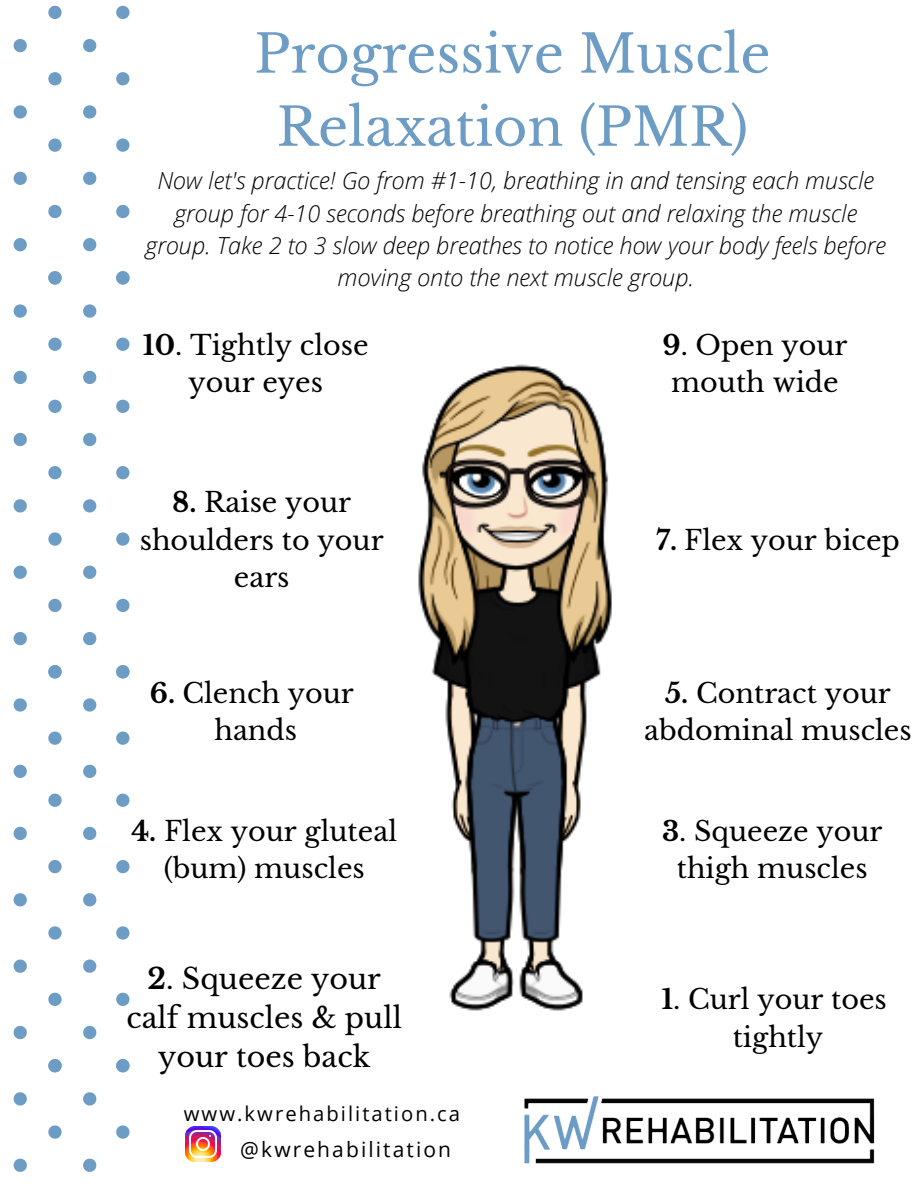
<style>
.page{position:relative;width:918px;height:1188px;background:#fff}
.page>*{position:absolute;margin:0;border:0;box-sizing:border-box;transform-origin:0 0}
.t1{font:52.5px/73.2px "Libre Baskerville";color:#6d9cc5;text-align:center}
.t2{font:28.5px/39.3px "Libre Baskerville";color:#000;text-align:center}
.t3{font:27px/37.2px "Libre Baskerville";color:#000;text-align:center}
.t4{font:italic 300 23.55px/32.2px "Open Sans";color:#000;text-align:center}
.t5{font:21px "Open Sans";letter-spacing:.1em;color:#000}
.t6{font:20.25px "Open Sans";letter-spacing:.1em;color:#010103}
.s1{font-weight:700}
</style>
<div class="page">
<svg style="left:116px;top:6px;width:13px;height:13px"></svg>
<svg style="left:48px;top:6px;width:14px;height:13px"></svg>
<svg style="left:83px;top:39px;width:13px;height:13px"></svg>
<svg style="left:14px;top:39px;width:13px;height:13px"></svg>
<svg style="left:116px;top:72px;width:13px;height:13px"></svg>
<svg style="left:48px;top:72px;width:14px;height:13px"></svg>
<svg style="left:83px;top:105px;width:13px;height:14px"></svg>
<svg style="left:14px;top:105px;width:13px;height:14px"></svg>
<svg style="left:116px;top:139px;width:13px;height:13px"></svg>
<svg style="left:48px;top:139px;width:14px;height:13px"></svg>
<svg style="left:83px;top:172px;width:13px;height:13px"></svg>
<svg style="left:14px;top:172px;width:13px;height:13px"></svg>
<svg style="left:116px;top:205px;width:13px;height:13px"></svg>
<svg style="left:48px;top:205px;width:14px;height:13px"></svg>
<svg style="left:83px;top:238px;width:13px;height:13px"></svg>
<svg style="left:14px;top:238px;width:13px;height:13px"></svg>
<svg style="left:116px;top:271px;width:13px;height:14px"></svg>
<svg style="left:48px;top:271px;width:14px;height:14px"></svg>
<svg style="left:83px;top:304px;width:13px;height:14px"></svg>
<svg style="left:14px;top:304px;width:13px;height:14px"></svg>
<svg style="left:116px;top:338px;width:13px;height:13px"></svg>
<svg style="left:48px;top:338px;width:14px;height:13px"></svg>
<svg style="left:83px;top:371px;width:13px;height:13px"></svg>
<svg style="left:14px;top:371px;width:13px;height:13px"></svg>
<svg style="left:116px;top:794px;width:13px;height:13px"></svg>
<svg style="left:48px;top:794px;width:14px;height:13px"></svg>
<svg style="left:83px;top:827px;width:13px;height:13px"></svg>
<svg style="left:14px;top:827px;width:13px;height:13px"></svg>
<svg style="left:116px;top:860px;width:13px;height:13px"></svg>
<svg style="left:48px;top:860px;width:14px;height:13px"></svg>
<svg style="left:83px;top:893px;width:13px;height:13px"></svg>
<svg style="left:14px;top:893px;width:13px;height:13px"></svg>
<svg style="left:116px;top:926px;width:13px;height:14px"></svg>
<svg style="left:48px;top:926px;width:14px;height:14px"></svg>
<svg style="left:83px;top:960px;width:13px;height:13px"></svg>
<svg style="left:14px;top:960px;width:13px;height:13px"></svg>
<svg style="left:116px;top:993px;width:13px;height:13px"></svg>
<svg style="left:48px;top:993px;width:14px;height:13px"></svg>
<svg style="left:83px;top:1026px;width:13px;height:13px"></svg>
<svg style="left:14px;top:1026px;width:13px;height:13px"></svg>
<svg style="left:116px;top:1059px;width:13px;height:13px"></svg>
<svg style="left:48px;top:1059px;width:14px;height:13px"></svg>
<svg style="left:83px;top:1092px;width:13px;height:14px"></svg>
<svg style="left:14px;top:1092px;width:13px;height:14px"></svg>
<svg style="left:116px;top:1125px;width:13px;height:14px"></svg>
<svg style="left:48px;top:1125px;width:14px;height:14px"></svg>
<svg style="left:83px;top:1159px;width:13px;height:13px"></svg>
<svg style="left:14px;top:1159px;width:13px;height:13px"></svg>
<svg style="left:116px;top:400px;width:13px;height:13px"></svg>
<svg style="left:48px;top:400px;width:14px;height:13px"></svg>
<svg style="left:83px;top:433px;width:13px;height:13px"></svg>
<svg style="left:14px;top:433px;width:13px;height:13px"></svg>
<svg style="left:116px;top:466px;width:13px;height:13px"></svg>
<svg style="left:48px;top:466px;width:14px;height:13px"></svg>
<svg style="left:83px;top:499px;width:13px;height:14px"></svg>
<svg style="left:14px;top:499px;width:13px;height:14px"></svg>
<svg style="left:116px;top:532px;width:13px;height:14px"></svg>
<svg style="left:48px;top:532px;width:14px;height:14px"></svg>
<svg style="left:83px;top:566px;width:13px;height:13px"></svg>
<svg style="left:14px;top:566px;width:13px;height:13px"></svg>
<svg style="left:116px;top:599px;width:13px;height:13px"></svg>
<svg style="left:48px;top:599px;width:14px;height:13px"></svg>
<svg style="left:83px;top:632px;width:13px;height:13px"></svg>
<svg style="left:14px;top:632px;width:13px;height:13px"></svg>
<svg style="left:116px;top:665px;width:13px;height:13px"></svg>
<svg style="left:48px;top:665px;width:14px;height:13px"></svg>
<svg style="left:83px;top:698px;width:13px;height:14px"></svg>
<svg style="left:14px;top:698px;width:13px;height:14px"></svg>
<svg style="left:116px;top:732px;width:13px;height:13px"></svg>
<svg style="left:48px;top:732px;width:14px;height:13px"></svg>
<svg style="left:83px;top:765px;width:13px;height:13px"></svg>
<svg style="left:14px;top:765px;width:13px;height:13px"></svg>
<img style="left:185px;top:1126px;width:36px;height:36px">
<img style="left:524px;top:1096px;width:351px;height:68px">
<img style="left:418px;top:364px;width:194px;height:647px">
<p class="t1" style="left:254px;top:18px;width:518px">Progressive Muscle<br>Relaxation (PMR)</p>
<p class="t4" style="left:146px;top:164px;width:742px">Now let's practice! Go from #1-10, breathing in and tensing each muscle group for 4-10 seconds before breathing out and relaxing the muscle group. Take 2 to 3 slow deep breathes to notice how your body feels before moving onto the next muscle group.</p>
<p class="t3" style="left:143px;top:327px;width:227px"><span class="s1">10</span>. Tightly close your eyes</p>
<p class="t3" style="left:140px;top:484px;width:245px"><span class="s1">8.</span> Raise your shoulders to your ears</p>
<p class="t3" style="left:150px;top:675px;width:205px"><span class="s1">6.</span> Clench your</p>
<p class="t3" style="left:214px;top:712px;width:84px">hands</p>
<p class="t3" style="left:131px;top:813px;width:267px"><span class="s1">4.</span> Flex your gluteal (bum) muscles</p>
<p class="t2" style="left:127px;top:959px;width:277px"><span class="s1">2</span>. Squeeze your calf muscles &amp; pull your toes back</p>
<p class="t6" style="left:184px;top:1099px;width:278px">www.kwrehabilitation.ca</p>
<p class="t5" style="left:240px;top:1135px;width:212px">@kwrehabilitation</p>
<p class="t3" style="left:662px;top:327px;width:187px"><span class="s1">9</span>. Open your mouth wide</p>
<p class="t3" style="left:656px;top:521px;width:245px"><span class="s1">7.</span> Flex your bicep</p>
<p class="t3" style="left:644px;top:675px;width:269px"><span class="s1">5.</span> Contract your abdominal muscles</p>
<p class="t3" style="left:662px;top:813px;width:222px"><span class="s1">3</span>. Squeeze your thigh muscles</p>
<p class="t3" style="left:661px;top:981px;width:227px"><span class="s1">1</span>. Curl your toes</p>
<p class="t3" style="left:733px;top:1019px;width:92px">tightly</p>
</div>
